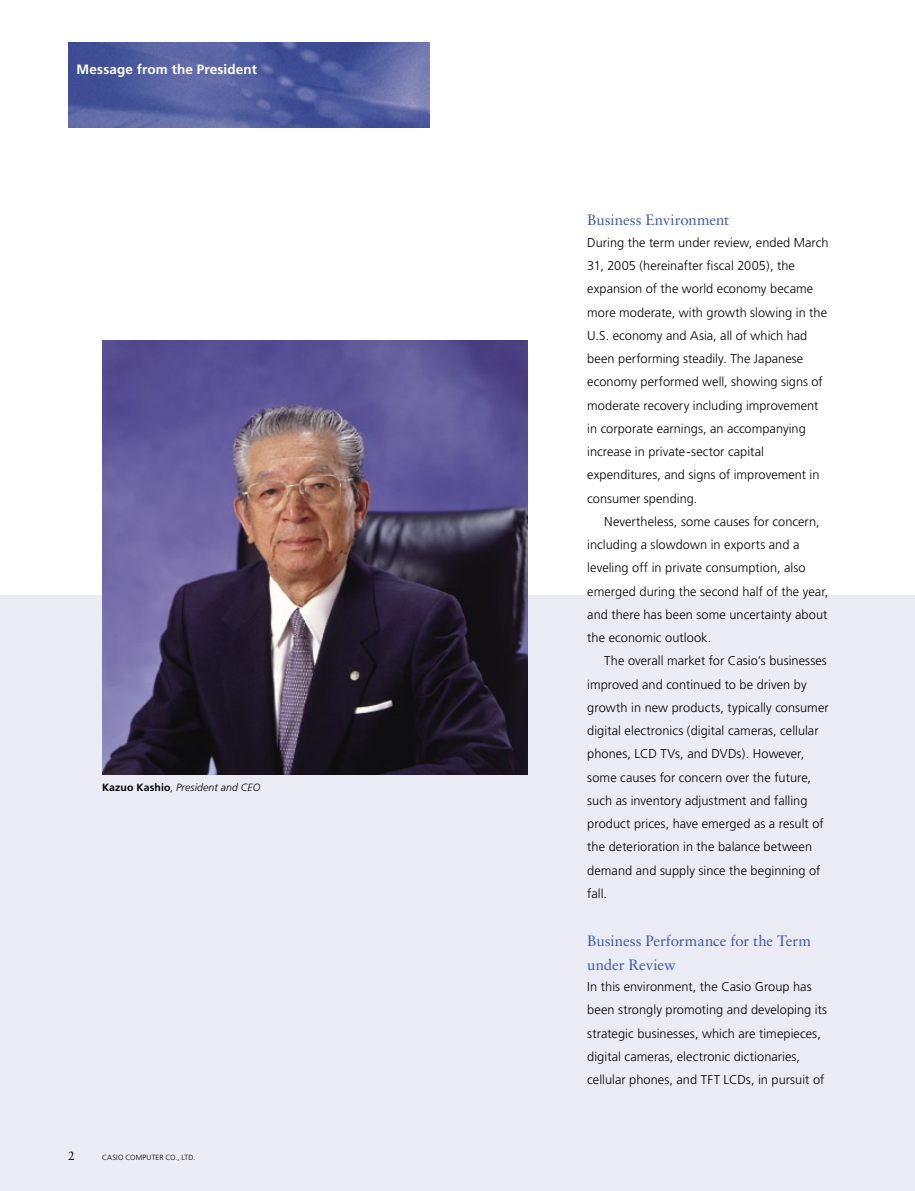
<style>
.page{position:relative;width:915px;height:1191px;background:#fff}
.page>*{position:absolute;margin:0;border:0;box-sizing:border-box;transform-origin:0 0}
.t1{font:15px/23.2px "Sabon";letter-spacing:-.005em;color:#3c5ba3}
.t2{font:700 13.5px "Frutiger";letter-spacing:.01em;color:#fff}
.t3{font:300 12.75px/23.2px "Frutiger";letter-spacing:.005em;color:#000}
.t4{font:12px "Sabon";color:#000}
.t5{font:italic 300 10.5px "Frutiger";letter-spacing:.01em;color:#000}
.t6{font:300 7.5px "Frutiger";letter-spacing:.015em;color:#000}
.s1{font-weight:700;font-style:normal}
.s2{font-style:normal}
</style>
<div class="page">
<div style="left:0;top:595px;width:914px;height:596px;background:#eaebf5"></div>
<img style="left:68px;top:43px;width:361px;height:85px">
<img style="left:102px;top:340px;width:425px;height:434px">
<p class="t2" style="left:77px;top:62px;width:182px">Message from the President</p>
<p class="t5" style="left:102px;top:781px;width:159px"><span class="s1">Kazuo Kashio</span><span class="s2">,</span> President and CEO</p>
<p class="t4" style="left:68px;top:1149px;width:8px">2</p>
<p class="t6" style="left:102px;top:1153px;width:95px">CASIO COMPUTER CO., LTD.</p>
<p class="t1" style="left:587px;top:208px;width:143px">Business Environment</p>
<p class="t3" style="left:587px;top:231px;width:242px">During the term under review, ended March 31, 2005 (hereinafter fiscal 2005), the expansion of the world economy became more moderate, with growth slowing in the U.S. economy and Asia, all of which had been performing steadily. The Japanese economy performed well, showing signs of moderate recovery including improvement in corporate earnings, an accompanying increase in private-sector capital expenditures, and signs of improvement in consumer spending.</p>
<p class="t3" style="left:587px;top:510px;width:242px;text-indent:17px">Nevertheless, some causes for concern, including a slowdown in exports and a leveling off in private consumption, also emerged during the second half of the year, and there has been some uncertainty about the economic outlook.</p>
<p class="t3" style="left:587px;top:649px;width:243px;text-indent:17px">The overall market for Casio’s businesses improved and continued to be driven by growth in new products, typically consumer digital electronics (digital cameras, cellular phones, LCD TVs, and DVDs). However, some causes for concern over the future, such as inventory adjustment and falling product prices, have emerged as a result of the deterioration in the balance between demand and supply since the beginning of fall.</p>
<p class="t1" style="left:587px;top:929px;width:225px">Business Performance for the Term under Review</p>
<p class="t3" style="left:587px;top:975px;width:241px">In this environment, the Casio Group has been strongly promoting and developing its strategic businesses, which are timepieces, digital cameras, electronic dictionaries, cellular phones, and TFT LCDs, in pursuit of</p>
</div>
